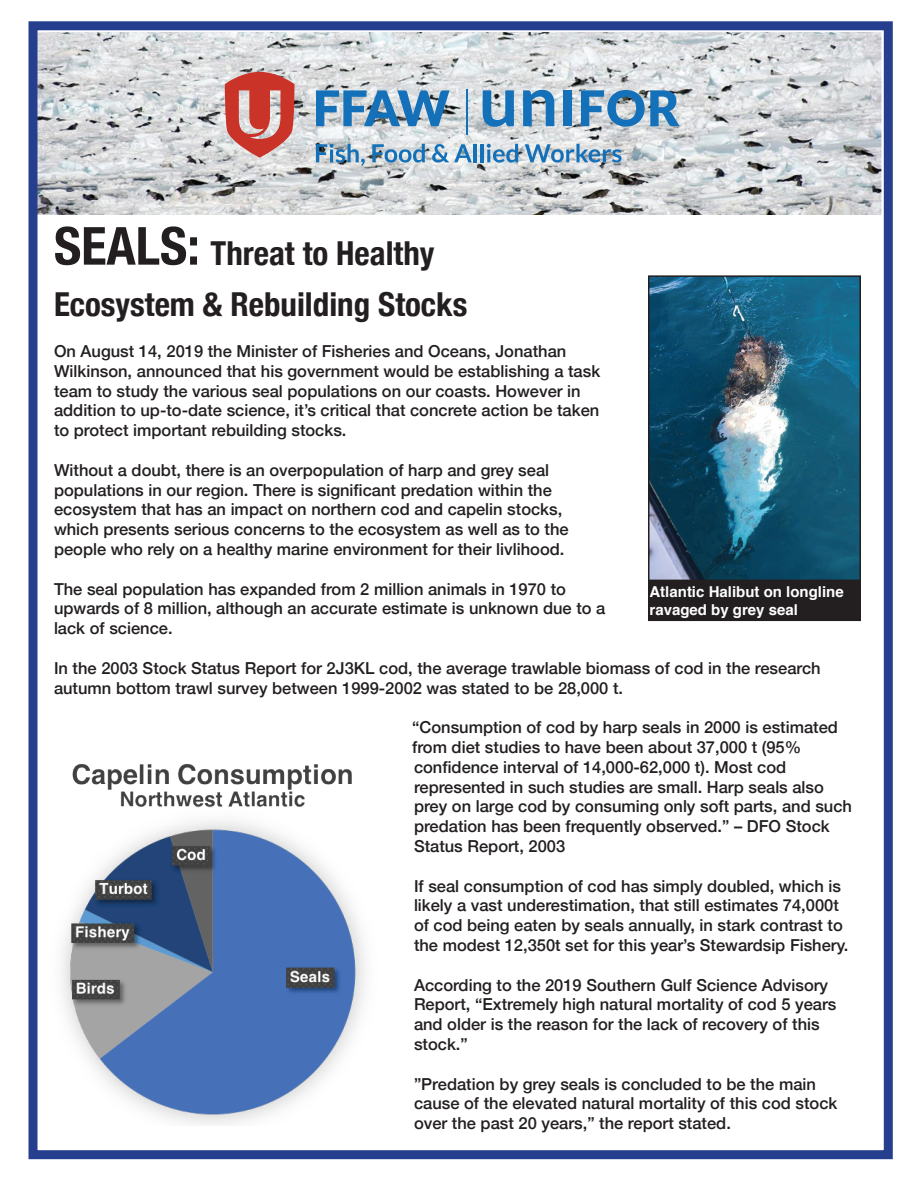
<style>
.page{position:relative;width:918px;height:1188px;background:#fff}
.page>*{position:absolute;margin:0;border:0;box-sizing:border-box;transform-origin:0 0}
.t1{font:700 condensed 33px "Helvetica Neue";color:#231f20}
.t2{font:500 16.5px/19.8px "Helvetica Neue";color:#231f20}
.t3{font:700 15px/18px "Helvetica";color:#fff}
.s1{font-size:52.5px}
</style>
<div class="page">
<img style="left:38px;top:32px;width:844px;height:182px">
<div style="left:28px;top:21px;width:865px;height:1138px;border:9px solid #253f8e"></div>
<img style="left:61px;top:764px;width:304px;height:361px">
<img style="left:651px;top:278px;width:207px;height:302px">
<div style="left:648px;top:275px;width:213px;height:308px;border:2px solid #231f20"></div>
<div style="left:649px;top:580px;width:211px;height:40px;background:#231f20"></div>
<div style="left:648px;top:580px;width:213px;height:41px;border:2px solid #231f20"></div>
<svg style="left:225px;top:72px;width:70px;height:86px;background:#cf716a"></svg>
<svg style="left:483px;top:90px;width:31px;height:37px"></svg>
<svg style="left:523px;top:90px;width:31px;height:36px"></svg>
<svg style="left:581px;top:90px;width:99px;height:37px;background:#6d9ec4"></svg>
<div style="left:563px;top:90px;width:9px;height:36px;background:#1471b9"></div>
<svg style="left:316px;top:144px;width:49px;height:22px"></svg>
<svg style="left:372px;top:144px;width:53px;height:19px"></svg>
<svg style="left:432px;top:144px;width:40px;height:19px"></svg>
<hr style="left:474px;top:144px;width:3px;height:18px;background:#1471b9">
<hr style="left:480px;top:144px;width:4px;height:18px;background:#1471b9">
<svg style="left:487px;top:144px;width:31px;height:19px"></svg>
<svg style="left:525px;top:144px;width:97px;height:19px;background:#91b3cd"></svg>
<svg style="left:316px;top:90px;width:134px;height:36px;background:#6c9ec3"></svg>
<hr style="left:466px;top:89px;width:2px;height:46px;background:#1471b9">
<p class="t1" style="left:54px;top:226px;width:382px"><span class="s1">SEALS:</span> Threat to Healthy</p>
<p class="t1" style="left:54px;top:277px;width:415px">Ecosystem &amp; Rebuilding Stocks</p>
<p class="t2" style="left:54px;top:340px;width:548px">On August 14, 2019 the Minister of Fisheries and Oceans, Jonathan Wilkinson, announced that his government would be establishing a task team to study the various seal populations on our coasts. However in addition to up-to-date science, it’s critical that concrete action be taken to protect important rebuilding stocks.</p>
<p class="t2" style="left:54px;top:459px;width:516px">Without a doubt, there is an overpopulation of harp and grey seal populations in our region. There is significant predation within the ecosystem that has an impact on northern cod and capelin stocks, which presents serious concerns to the ecosystem as well as to the people who rely on a healthy marine environment for their livlihood.</p>
<p class="t2" style="left:54px;top:578px;width:553px">The seal population has expanded from 2 million animals in 1970 to upwards of 8 million, although an accurate estimate is unknown due to a lack of science.</p>
<p class="t2" style="left:54px;top:657px;width:768px">In the 2003 Stock Status Report for 2J3KL cod, the average trawlable biomass of cod in the research autumn bottom trawl survey between 1999-2002 was stated to be 28,000 t.</p>
<p class="t2" style="left:412px;top:716px;width:441px">“Consumption of cod by harp seals in 2000 is estimated from diet studies to have been about 37,000 t (95% confidence interval of 14,000-62,000 t). Most cod represented in such studies are small. Harp seals also prey on large cod by consuming only soft parts, and such predation has been frequently observed.” – DFO Stock Status Report, 2003</p>
<p class="t2" style="left:414px;top:875px;width:436px">If seal consumption of cod has simply doubled, which is likely a vast underestimation, that still estimates 74,000t of cod being eaten by seals annually, in stark contrast to the modest 12,350t set for this year’s Stewardsip Fishery.</p>
<p class="t2" style="left:414px;top:974px;width:424px">According to the 2019 Southern Gulf Science Advisory Report, “Extremely high natural mortality of cod 5 years and older is the reason for the lack of recovery of this stock.”</p>
<p class="t2" style="left:414px;top:1073px;width:425px">”Predation by grey seals is concluded to be the main cause of the elevated natural mortality of this cod stock over the past 20 years,” the report stated.</p>
<p class="t3" style="left:650px;top:583px;width:196px">Atlantic Halibut on longline ravaged by grey seal</p>
</div>
